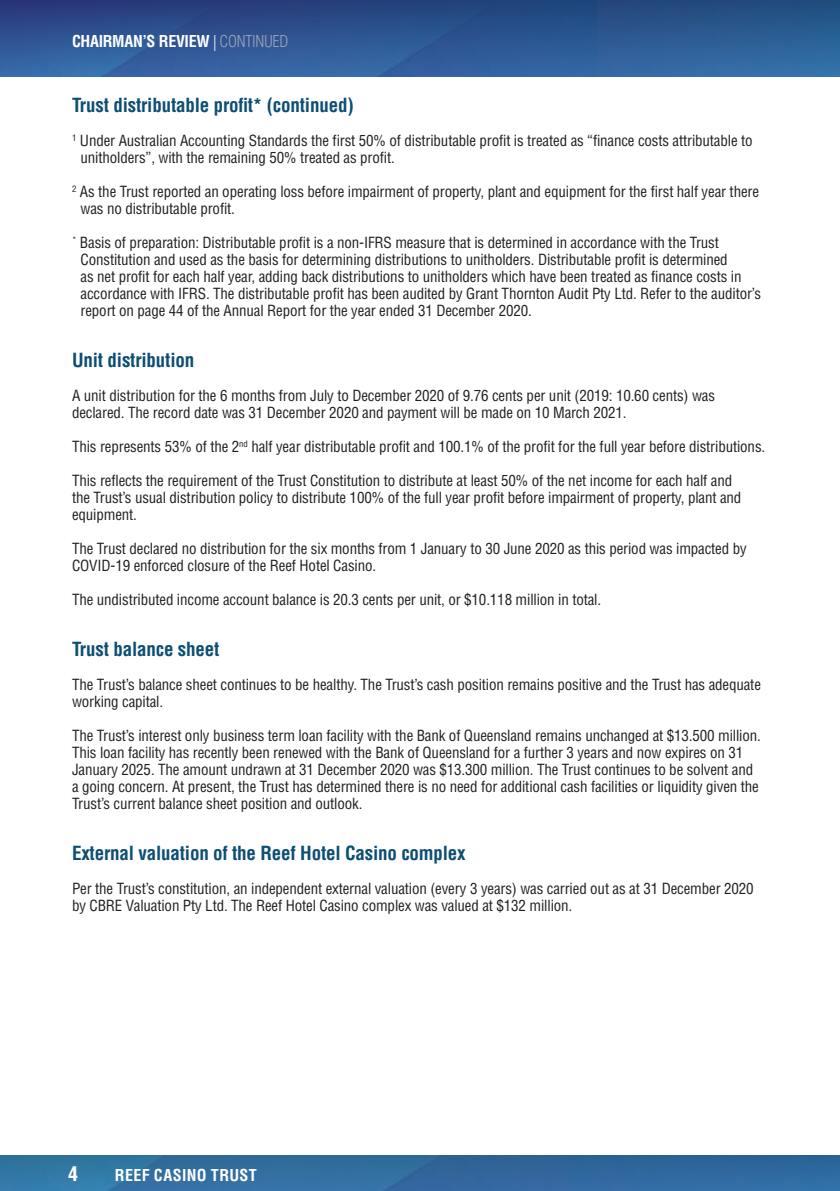
<style>
.page{position:relative;width:840px;height:1191px;background:#fff}
.page>*{position:absolute;margin:0;border:0;box-sizing:border-box;transform-origin:0 0}
.t1{font:700 condensed 20px "Helvetica LT Std";color:#fff}
.t2{font:700 condensed 19px "Helvetica LT Std";letter-spacing:-.01em;color:#0d4e73}
.t3{font:700 condensed 16px "Helvetica LT Std";letter-spacing:-.005em;color:#fff}
.t4{font:700 condensed 16px "Helvetica LT Std";letter-spacing:.025em;color:#fff}
.t5{font:condensed 15px/17px "Helvetica LT Std";letter-spacing:-.01em;color:#231f20}
.s1{font-weight:300}
.s2{font-weight:300;color:#99a2b9}
</style>
<div class="page">
<img style="left:0;top:1155px;width:839px;height:36px">
<img style="left:0;top:0;width:839px;height:77px">
<p class="t3" style="left:72px;top:31px;width:217px">CHAIRMAN’S REVIEW <span class="s1">|</span> <span class="s2">CONTINUED</span></p>
<p class="t2" style="left:72px;top:93px;width:283px">Trust distributable profit* (continued)</p>
<p class="t5" style="left:72px;top:132px;width:681px"><sup>1</sup> Under Australian Accounting Standards the first 50% of distributable profit is treated as “finance costs attributable to</p>
<p class="t5" style="left:80px;top:149px;width:315px">unitholders”, with the remaining 50% treated as profit.</p>
<p class="t5" style="left:72px;top:183px;width:688px"><sup>2</sup> As the Trust reported an operating loss before impairment of property, plant and equipment for the first half year there</p>
<p class="t5" style="left:80px;top:200px;width:156px">was no distributable profit.</p>
<p class="t5" style="left:72px;top:234px;width:648px"><sup>*</sup> Basis of preparation: Distributable profit is a non-IFRS measure that is determined in accordance with the Trust</p>
<p class="t5" style="left:80px;top:251px;width:681px">Constitution and used as the basis for determining distributions to unitholders. Distributable profit is determined<br>as net profit for each half year, adding back distributions to unitholders which have been treated as finance costs in accordance with IFRS. The distributable profit has been audited by Grant Thornton Audit Pty Ltd. Refer to the auditor’s report on page 44 of the Annual Report for the year ended 31 December 2020.</p>
<p class="t2" style="left:72px;top:348px;width:124px">Unit distribution</p>
<p class="t5" style="left:72px;top:387px;width:644px">A unit distribution for the 6 months from July to December 2020 of 9.76 cents per unit (2019: 10.60 cents) was declared. The record date was 31 December 2020 and payment will be made on 10 March 2021.</p>
<p class="t5" style="left:72px;top:438px;width:694px">This represents 53% of the 2<sup>nd</sup> half year distributable profit and 100.1% of the profit for the full year before distributions.</p>
<p class="t5" style="left:72px;top:472px;width:670px">This reflects the requirement of the Trust Constitution to distribute at least 50% of the net income for each half and the Trust’s usual distribution policy to distribute 100% of the full year profit before impairment of property, plant and equipment.</p>
<p class="t5" style="left:72px;top:540px;width:675px">The Trust declared no distribution for the six months from 1 January to 30 June 2020 as this period was impacted by<br>COVID-19 enforced closure of the Reef Hotel Casino.</p>
<p class="t5" style="left:72px;top:591px;width:530px">The undistributed income account balance is 20.3 cents per unit, or $10.118 million in total.</p>
<p class="t2" style="left:72px;top:637px;width:149px">Trust balance sheet</p>
<p class="t5" style="left:72px;top:676px;width:690px">The Trust’s balance sheet continues to be healthy. The Trust’s cash position remains positive and the Trust has adequate working capital.</p>
<p class="t5" style="left:72px;top:727px;width:690px">The Trust’s interest only business term loan facility with the Bank of Queensland remains unchanged at $13.500 million.<br>This loan facility has recently been renewed with the Bank of Queensland for a further 3 years and now expires on 31<br>January 2025. The amount undrawn at 31 December 2020 was $13.300 million. The Trust continues to be solvent and a going concern. At present, the Trust has determined there is no need for additional cash facilities or liquidity given the Trust’s current balance sheet position and outlook.</p>
<p class="t2" style="left:72px;top:841px;width:395px">External valuation of the Reef Hotel Casino complex</p>
<p class="t5" style="left:72px;top:880px;width:682px">Per the Trust’s constitution, an independent external valuation (every 3 years) was carried out as at 31 December 2020 by CBRE Valuation Pty Ltd. The Reef Hotel Casino complex was valued at $132 million.</p>
<h1 class="t1" style="left:68px;top:1160px;width:11px">4</h1>
<p class="t4" style="left:115px;top:1164px;width:143px">REEF CASINO TRUST</p>
</div>
